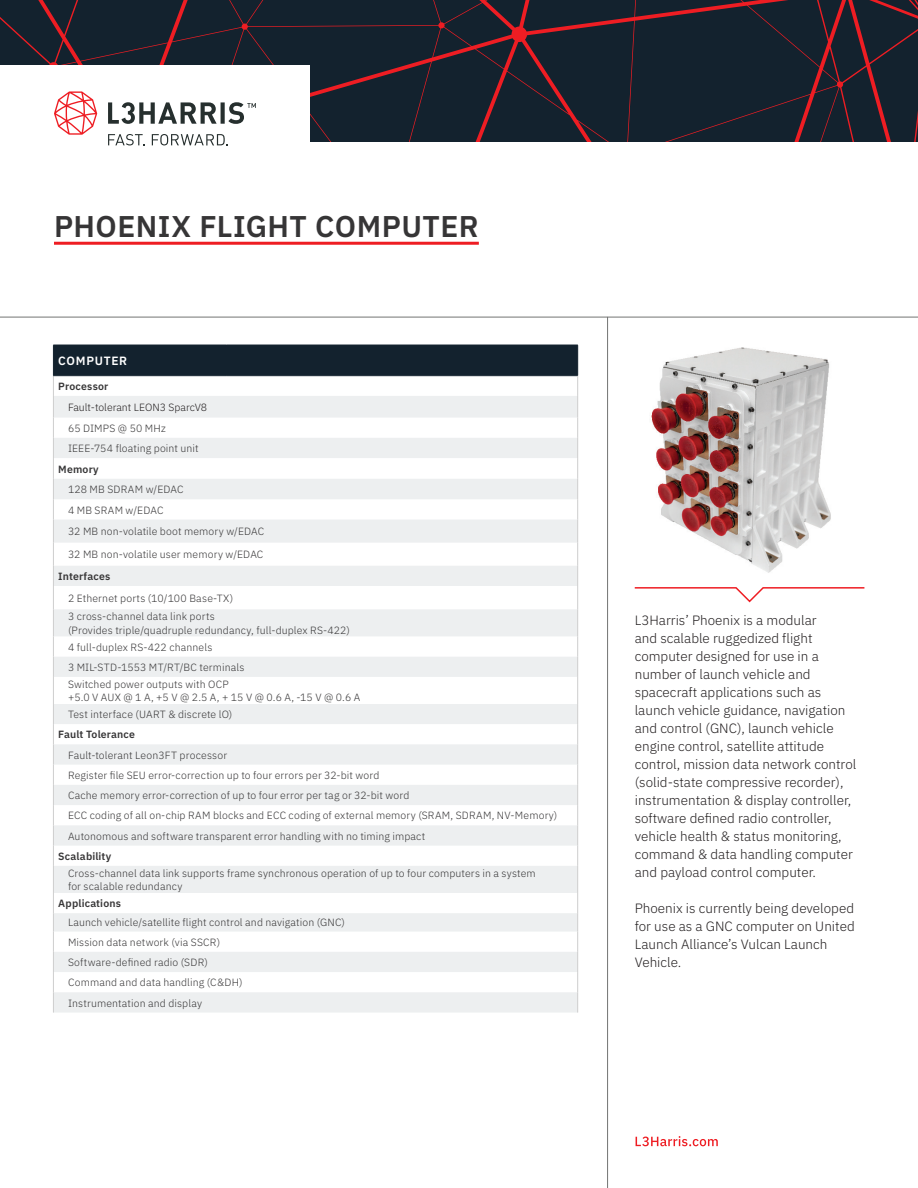
<style>
.page{position:relative;width:918px;height:1188px;background:#fff}
.page>*{position:absolute;margin:0;border:0;box-sizing:border-box;transform-origin:0 0}
.t1{font:600 30px "IBM Plex Sans";letter-spacing:.015em;color:#363536}
.t2{font:300 13.5px/18px "IBM Plex Sans";color:#231f20}
.t3{font:600 12px "IBM Plex Sans";letter-spacing:.06em;color:#fff}
.t4{font:300 10.5px/20.2px "IBM Plex Sans";letter-spacing:.015em;color:#363536}
.t5{font:600 10.5px "IBM Plex Sans";letter-spacing:.015em;color:#363536}
.t6{font:300 10.5px "IBM Plex Sans";color:#231f20}
</style>
<div class="page">
<hr style="left:54px;top:242px;width:425px;height:3px;background:#ee1d23">
<svg style="left:636px;top:1136px;width:82px;height:10px"></svg>
<svg style="left:53px;top:345px;width:525px;height:668px"></svg>
<svg style="left:634px;top:587px;width:231px;height:16px"></svg>
<hr style="left:607px;top:317px;width:1px;height:871px;background:#737473">
<hr style="left:0;top:317px;width:918px;height:1px;background:#737473">
<img style="left:651px;top:347px;width:180px;height:226px">
<svg style="left:0;top:0;width:918px;height:142px;fill:#13222e"></svg>
<div style="left:0;top:65px;width:310px;height:89px;background:#fff"></div>
<svg style="left:54px;top:91px;width:43px;height:44px"></svg>
<svg style="left:108px;top:134px;width:36px;height:11px"></svg>
<svg style="left:152px;top:134px;width:76px;height:11px"></svg>
<svg style="left:108px;top:102px;width:148px;height:22px"></svg>
<h1 class="t1" style="left:54px;top:203px;width:426px">PHOENIX FLIGHT COMPUTER</h1>
<p class="t3" style="left:58px;top:351px;width:70px">COMPUTER</p>
<p class="t5" style="left:58px;top:378px;width:52px">Processor</p>
<p class="t6" style="left:68px;top:399px;width:141px">Fault-tolerant LEON3 SparcV8</p>
<p class="t4" style="left:68px;top:417px;width:132px">65 DIMPS @ 50 MHz<br>IEEE-754 floating point unit</p>
<p class="t5" style="left:58px;top:461px;width:42px">Memory</p>
<p class="t4" style="left:68px;top:478px;width:117px">128 MB SDRAM w/EDAC<br>4 MB SRAM w/EDAC</p>
<p class="t4" style="left:68px;top:519px;width:198px;line-height:23.1px">32 MB non-volatile boot memory w/EDAC<br>32 MB non-volatile user memory w/EDAC</p>
<p class="t5" style="left:58px;top:568px;width:54px">Interfaces</p>
<p class="t4" style="left:68px;top:588px;width:167px;line-height:18.5px">2 Ethernet ports (10/100 Base-TX)<br>3 cross-channel data link ports</p>
<p class="t4" style="left:68px;top:621px;width:283px;line-height:17px">(Provides triple/quadruple redundancy, full-duplex RS-422)<br>4 full-duplex RS-422 channels</p>
<p class="t4" style="left:68px;top:658px;width:178px;line-height:17px">3 MIL-STD-1553 MT/RT/BC terminals<br>Switched power outputs with OCP</p>
<p class="t4" style="left:68px;top:688px;width:294px;line-height:16.8px">+5.0 V AUX @ 1 A, +5 V @ 2.5 A, + 15 V @ 0.6 A, -15 V @ 0.6 A<br>Test interface (UART &amp; discrete lO)</p>
<p class="t5" style="left:58px;top:726px;width:78px">Fault Tolerance</p>
<p class="t4" style="left:68px;top:744px;width:491px">Fault-tolerant Leon3FT processor<br>Register file SEU error-correction up to four errors per 32-bit word<br>Cache memory error-correction of up to four error per tag or 32-bit word<br>ECC coding of all on-chip RAM blocks and ECC coding of external memory (SRAM, SDRAM, NV-Memory)<br>Autonomous and software transparent error handling with no timing impact</p>
<p class="t5" style="left:58px;top:848px;width:55px">Scalability</p>
<p class="t4" style="left:68px;top:865px;width:469px;line-height:13.5px">Cross-channel data link supports frame synchronous operation of up to four computers in a system for scalable redundancy</p>
<p class="t5" style="left:58px;top:895px;width:64px">Applications</p>
<p class="t4" style="left:68px;top:912px;width:279px">Launch vehicle/satellite flight control and navigation (GNC)<br>Mission data network (via SSCR)<br>Software-defined radio (SDR)<br>Command and data handling (C&amp;DH)<br>Instrumentation and display</p>
<p class="t2" style="left:635px;top:611px;width:223px">L3Harris’ Phoenix is a modular<br>and scalable ruggedized flight computer designed for use in a number of launch vehicle and spacecraft applications such as launch vehicle guidance, navigation and control (GNC), launch vehicle engine control, satellite attitude control, mission data network control (solid-state compressive recorder), instrumentation &amp; display controller, software defined radio controller, vehicle health &amp; status monitoring, command &amp; data handling computer and payload control computer.</p>
<p class="t2" style="left:635px;top:898px;width:222px">Phoenix is currently being developed for use as a GNC computer on United<br>Launch Alliance’s Vulcan Launch<br>Vehicle.</p>
</div>
